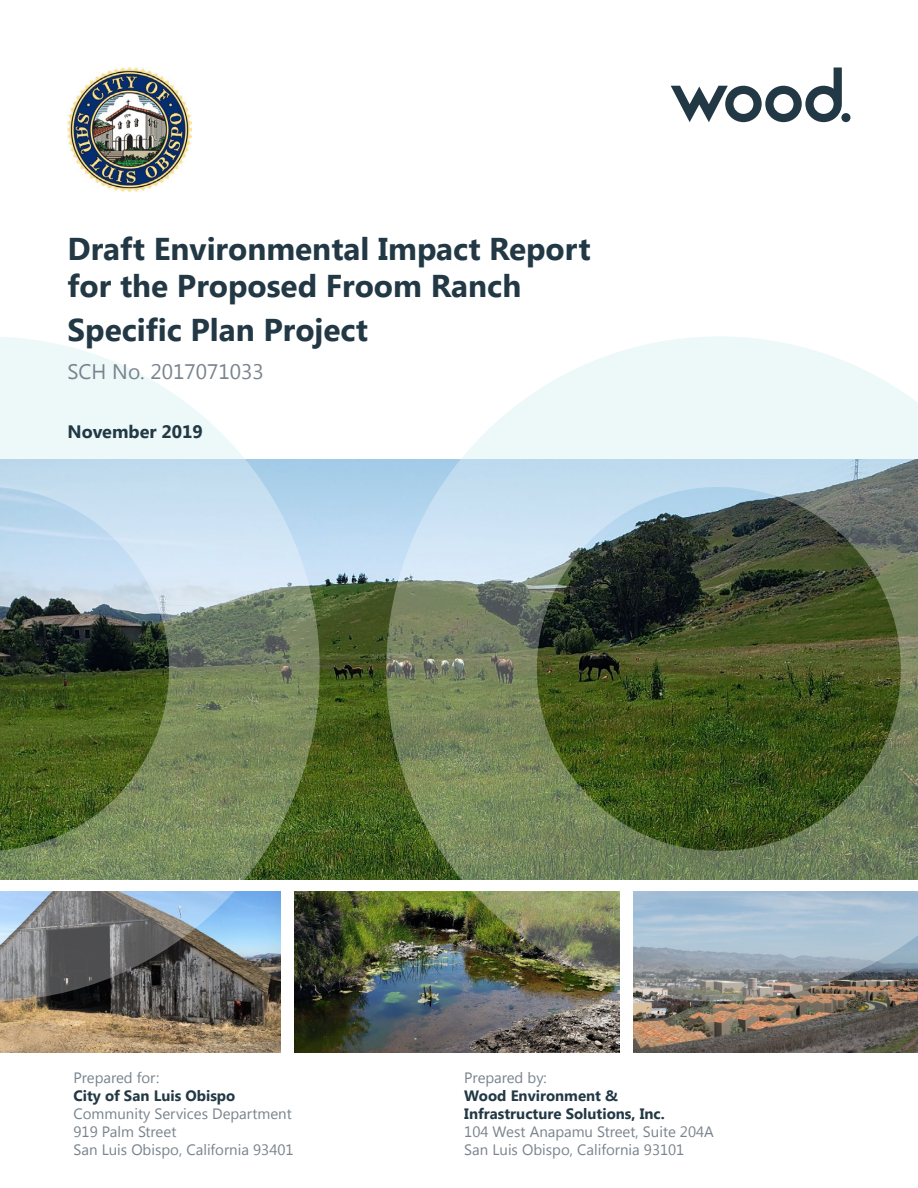
<style>
.page{position:relative;width:918px;height:1188px;background:#fff}
.page>*{position:absolute;margin:0;border:0;box-sizing:border-box;transform-origin:0 0}
.t1{font:700 31.5px/37.8px "Segoe UI";color:#223844}
.t2{font:21px "Segoe UI";color:#79838d}
.t3{font:700 18px "Segoe UI";color:#223844}
.t4{font:15px/18px "Segoe UI";color:#79838d}
.t5{font:700 15px/18px "Segoe UI";color:#223844}
</style>
<div class="page">
<img style="left:320px;top:459px;width:66px;height:420px">
<img style="left:634px;top:1002px;width:284px;height:51px">
<img style="left:295px;top:891px;width:325px;height:162px">
<img style="left:0;top:1002px;width:281px;height:51px">
<img style="left:386px;top:459px;width:532px;height:543px">
<img style="left:0;top:459px;width:320px;height:543px">
<svg style="left:461px;top:336px;width:457px;height:123px;fill:#edf9f9"></svg>
<svg style="left:0;top:337px;width:244px;height:122px"></svg>
<div style="left:841px;top:113px;width:10px;height:9px;background:#223844;border-radius:50%"></div>
<svg style="left:671px;top:68px;width:171px;height:54px"></svg>
<img style="left:67px;top:68px;width:124px;height:123px">
<h1 class="t1" style="left:68px;top:228px;width:525px">Draft Environmental Impact Report for the Proposed Froom Ranch</h1>
<h1 class="t1" style="left:68px;top:309px;width:302px">Specific Plan Project</h1>
<h2 class="t2" style="left:68px;top:357px;width:198px">SCH No. 2017071033</h2>
<p class="t3" style="left:68px;top:419px;width:137px">November 2019</p>
<p class="t4" style="left:74px;top:1068px;width:87px">Prepared for:</p>
<p class="t5" style="left:74px;top:1086px;width:163px">City of San Luis Obispo</p>
<p class="t4" style="left:74px;top:1104px;width:222px">Community Services Department<br>919 Palm Street<br>San Luis Obispo, California 93401</p>
<p class="t4" style="left:464px;top:1068px;width:84px">Prepared by:</p>
<p class="t5" style="left:464px;top:1086px;width:202px">Wood Environment &amp;<br>Infrastructure Solutions, Inc.</p>
<p class="t4" style="left:464px;top:1122px;width:251px">104 West Anapamu Street, Suite 204A<br>San Luis Obispo, California 93101</p>
</div>
